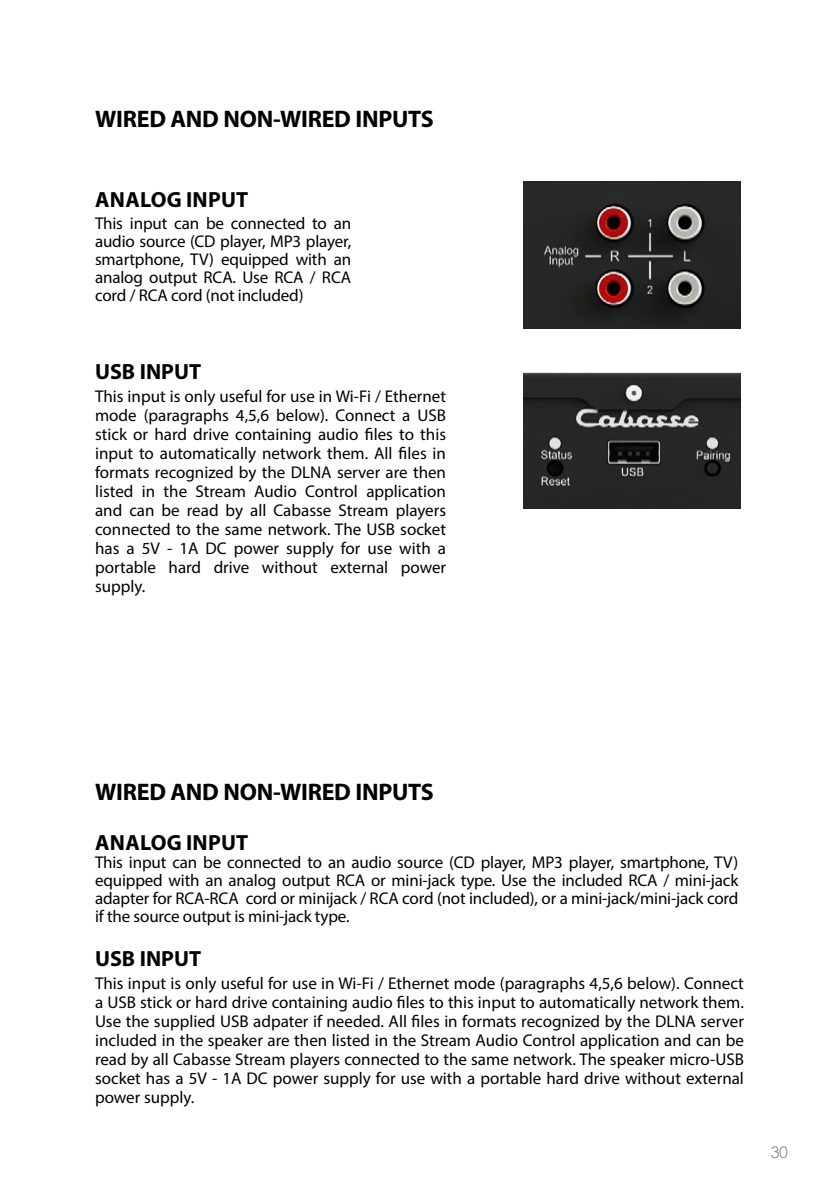
<style>
.page{position:relative;width:840px;height:1191px;background:#fff}
.page>*{position:absolute;margin:0;border:0;box-sizing:border-box;transform-origin:0 0}
.t1{font:700 24px "Myriad Pro";letter-spacing:-.01em;color:#000}
.t2{font:700 22px "Myriad Pro";letter-spacing:.01em;color:#000}
.t3{font:17px/19px "Myriad Pro";letter-spacing:-.005em;color:#000;text-align:justify}
.t4{font:16px "Century Gothic";color:#8e8e8d}
</style>
<div class="page">
<img style="left:523px;top:182px;width:217px;height:147px">
<img style="left:523px;top:372px;width:217px;height:137px">
<h1 class="t1" style="left:95px;top:103px;width:340px">WIRED AND NON-WIRED INPUTS</h1>
<p class="t2" style="left:95px;top:185px;width:154px">ANALOG INPUT</p>
<p class="t3" style="left:95px;top:214px;width:257px;line-height:18px">This input can be connected to an audio source (CD player, MP3 player, smartphone, TV) equipped with an analog output RCA. Use RCA / RCA cord / RCA cord (not included)</p>
<p class="t2" style="left:95px;top:357px;width:107px">USB INPUT</p>
<p class="t3" style="left:95px;top:386px;width:352px">This input is only useful for use in Wi-Fi / Ethernet mode (paragraphs 4,5,6 below). Connect a USB stick or hard drive containing audio files to this input to automatically network them. All files in formats recognized by the DLNA server are then listed in the Stream Audio Control application and can be read by all Cabasse Stream players connected to the same network. The USB socket has a 5V - 1A DC power supply for use with a portable hard drive without external power supply.</p>
<h1 class="t1" style="left:95px;top:776px;width:340px">WIRED AND NON-WIRED INPUTS</h1>
<p class="t2" style="left:95px;top:828px;width:154px">ANALOG INPUT</p>
<p class="t3" style="left:95px;top:853px;width:644px;line-height:18px">This input can be connected to an audio source (CD player, MP3 player, smartphone, TV) equipped with an analog output RCA or mini-jack type. Use the included RCA / mini-jack adapter for RCA-RCA cord or minijack / RCA cord (not included), or a mini-jack/mini-jack cord if the source output is mini-jack type.</p>
<p class="t2" style="left:95px;top:944px;width:107px">USB INPUT</p>
<p class="t3" style="left:95px;top:973px;width:650px">This input is only useful for use in Wi-Fi / Ethernet mode (paragraphs 4,5,6 below). Connect a USB stick or hard drive containing audio files to this input to automatically network them.<br>Use the supplied USB adpater if needed. All files in formats recognized by the DLNA server included in the speaker are then listed in the Stream Audio Control application and can be read by all Cabasse Stream players connected to the same network. The speaker micro-USB socket has a 5V - 1A DC power supply for use with a portable hard drive without external power supply.</p>
<p class="t4" style="left:770px;top:1140px;width:19px">30</p>
</div>
